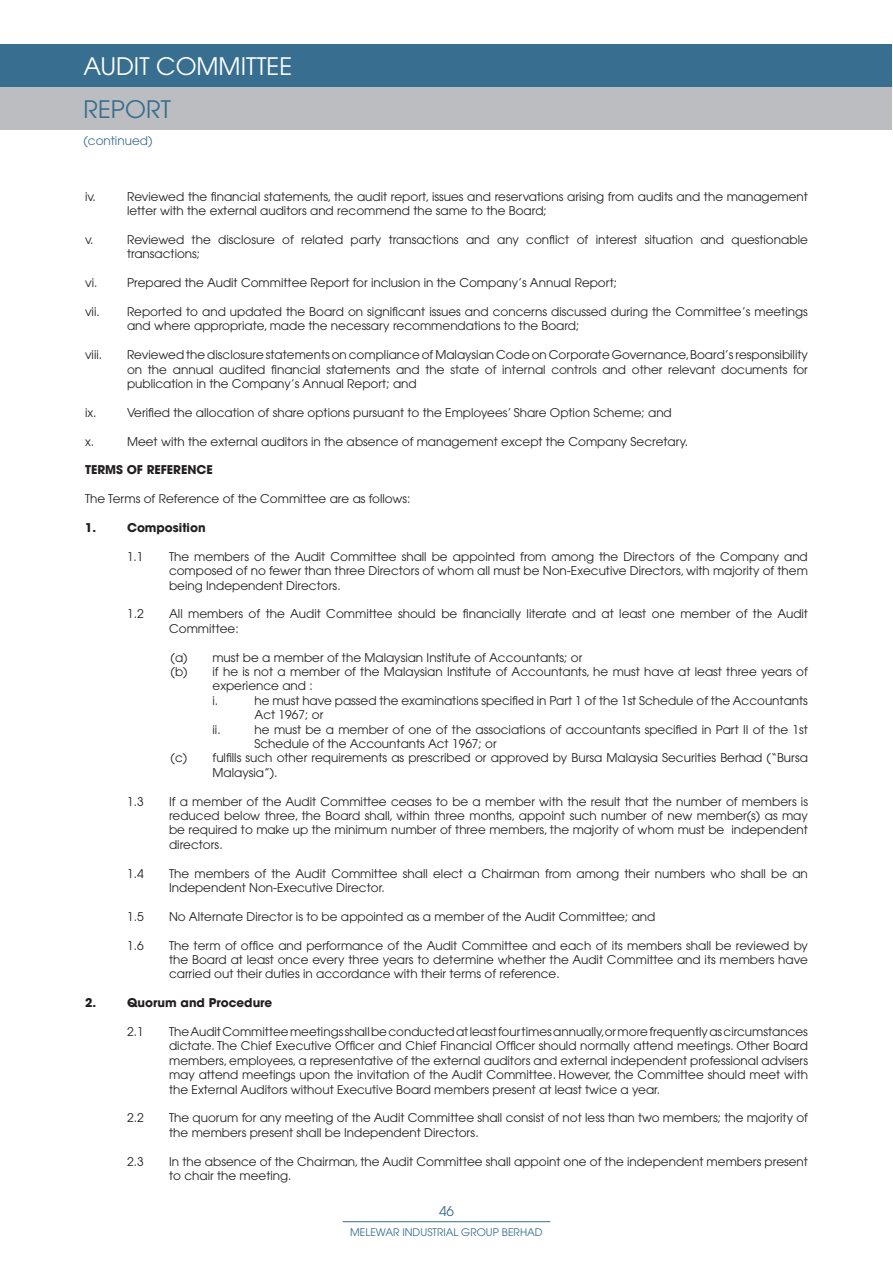
<style>
.page{position:relative;width:893px;height:1263px;background:#fff}
.page>*{position:absolute;margin:0;border:0;box-sizing:border-box;transform-origin:0 0}
.t1{font:24px "Avant Garde";color:#fff}
.t2{font:24px "Avant Garde";color:#386e8f}
.t3{font:13.5px "Avant Garde";color:#386e8f}
.t4{font:12px/14.4px "Avant Garde";color:#231f20}
.t5{font:700 12px "Avant Garde";color:#231f20}
.t6{font:12px "Avant Garde";color:#386e8f}
.t7{font:10.5px "Avant Garde";color:#386e8f}
</style>
<div class="page">
<div style="left:0;top:45px;width:891px;height:42px;background:#386e8f"></div>
<div style="left:0;top:87px;width:891px;height:43px;background:#bcbdc0"></div>
<hr style="left:343px;top:1221px;width:207px;height:1px;background:#386e8f">
<h1 class="t1" style="left:84px;top:52px;width:210px">AUDIT COMMITTEE</h1>
<h1 class="t2" style="left:84px;top:95px;width:89px">REPORT</h1>
<p class="t6" style="left:84px;top:134px;width:70px">(continued)</p>
<p class="t4" style="left:85px;top:189px;width:12px">iv.</p>
<p class="t4" style="left:127px;top:189px;width:682px">Reviewed the financial statements, the audit report, issues and reservations arising from audits and the management letter with the external auditors and recommend the same to the Board;</p>
<p class="t4" style="left:85px;top:232px;width:10px">v.</p>
<p class="t4" style="left:127px;top:232px;width:682px">Reviewed the disclosure of related party transactions and any conflict of interest situation and questionable transactions;</p>
<p class="t4" style="left:85px;top:275px;width:14px">vi.</p>
<p class="t4" style="left:127px;top:275px;width:492px">Prepared the Audit Committee Report for inclusion in the Company’s Annual Report;</p>
<p class="t4" style="left:85px;top:304px;width:16px">vii.</p>
<p class="t4" style="left:127px;top:304px;width:682px">Reported to and updated the Board on significant issues and concerns discussed during the Committee’s meetings and where appropriate, made the necessary recommendations to the Board;</p>
<p class="t4" style="left:85px;top:347px;width:19px">viii.</p>
<p class="t4" style="left:127px;top:347px;width:682px;text-align:justify">Reviewed the disclosure statements on compliance of Malaysian Code on Corporate Governance,Board’s responsibility on the annual audited financial statements and the state of internal controls and other relevant documents for publication in the Company’s Annual Report; and</p>
<p class="t4" style="left:85px;top:405px;width:13px">ix.</p>
<p class="t4" style="left:127px;top:405px;width:546px">Verified the allocation of share options pursuant to the Employees’ Share Option Scheme; and</p>
<p class="t4" style="left:85px;top:434px;width:11px">x.</p>
<p class="t4" style="left:127px;top:434px;width:563px">Meet with the external auditors in the absence of management except the Company Secretary.</p>
<p class="t5" style="left:85px;top:462px;width:129px">TERMS OF REFERENCE</p>
<p class="t4" style="left:85px;top:491px;width:327px">The Terms of Reference of the Committee are as follows:</p>
<p class="t5" style="left:85px;top:520px;width:13px">1.</p>
<p class="t5" style="left:127px;top:520px;width:80px">Composition</p>
<p class="t4" style="left:127px;top:549px;width:18px">1.1</p>
<p class="t4" style="left:169px;top:549px;width:640px;text-align:justify">The members of the Audit Committee shall be appointed from among the Directors of the Company and composed of no fewer than three Directors of whom all must be Non-Executive Directors, with majority of them being Independent Directors.</p>
<p class="t4" style="left:127px;top:607px;width:18px">1.2</p>
<p class="t4" style="left:169px;top:607px;width:640px">All members of the Audit Committee should be financially literate and at least one member of the Audit<br>Committee:</p>
<p class="t4" style="left:171px;top:650px;width:413px">(a) must be a member of the Malaysian Institute of Accountants; or</p>
<p class="t4" style="left:171px;top:664px;width:639px">(b) if he is not a member of the Malaysian Institute of Accountants, he must have at least three years of</p>
<p class="t4" style="left:213px;top:679px;width:102px">experience and :</p>
<p class="t4" style="left:213px;top:693px;width:7px">i.</p>
<p class="t4" style="left:255px;top:693px;width:555px">he must have passed the examinations specified in Part 1 of the 1st Schedule of the Accountants<br>Act 1967; or</p>
<p class="t4" style="left:213px;top:722px;width:10px">ii.</p>
<p class="t4" style="left:255px;top:722px;width:555px">he must be a member of one of the associations of accountants specified in Part II of the 1st</p>
<p class="t4" style="left:255px;top:736px;width:244px">Schedule of the Accountants Act 1967; or</p>
<p class="t4" style="left:171px;top:751px;width:639px">(c) fulfills such other requirements as prescribed or approved by Bursa Malaysia Securities Berhad (“Bursa</p>
<p class="t4" style="left:213px;top:765px;width:67px">Malaysia”).</p>
<p class="t4" style="left:127px;top:794px;width:18px">1.3</p>
<p class="t4" style="left:169px;top:794px;width:640px;text-align:justify">If a member of the Audit Committee ceases to be a member with the result that the number of members is reduced below three, the Board shall, within three months, appoint such number of new member(s) as may be required to make up the minimum number of three members, the majority of whom must be independent directors.</p>
<p class="t4" style="left:127px;top:866px;width:18px">1.4</p>
<p class="t4" style="left:169px;top:866px;width:640px">The members of the Audit Committee shall elect a Chairman from among their numbers who shall be an<br>Independent Non-Executive Director.</p>
<p class="t4" style="left:127px;top:909px;width:18px">1.5</p>
<p class="t4" style="left:169px;top:909px;width:488px">No Alternate Director is to be appointed as a member of the Audit Committee; and</p>
<p class="t4" style="left:127px;top:938px;width:18px">1.6</p>
<p class="t4" style="left:169px;top:938px;width:640px;text-align:justify">The term of office and performance of the Audit Committee and each of its members shall be reviewed by the Board at least once every three years to determine whether the Audit Committee and its members have carried out their duties in accordance with their terms of reference.</p>
<p class="t5" style="left:85px;top:995px;width:13px">2.</p>
<p class="t5" style="left:127px;top:995px;width:147px">Quorum and Procedure</p>
<p class="t4" style="left:127px;top:1024px;width:18px">2.1</p>
<p class="t4" style="left:169px;top:1024px;width:640px;text-align:justify">The Audit Committee meetings shall be conducted at least four times annually,or more frequently as circumstances dictate. The Chief Executive Officer and Chief Financial Officer should normally attend meetings. Other Board members, employees, a representative of the external auditors and external independent professional advisers may attend meetings upon the invitation of the Audit Committee. However, the Committee should meet with the External Auditors without Executive Board members present at least twice a year.</p>
<p class="t4" style="left:127px;top:1111px;width:18px">2.2</p>
<p class="t4" style="left:169px;top:1111px;width:640px">The quorum for any meeting of the Audit Committee shall consist of not less than two members; the majority of the members present shall be Independent Directors.</p>
<p class="t4" style="left:127px;top:1154px;width:18px">2.3</p>
<p class="t4" style="left:169px;top:1154px;width:640px">In the absence of the Chairman, the Audit Committee shall appoint one of the independent members present to chair the meeting.</p>
<p class="t3" style="left:439px;top:1203px;width:16px">46</p>
<p class="t7" style="left:350px;top:1226px;width:194px">MELEWAR INDUSTRIAL GROUP BERHAD</p>
</div>
